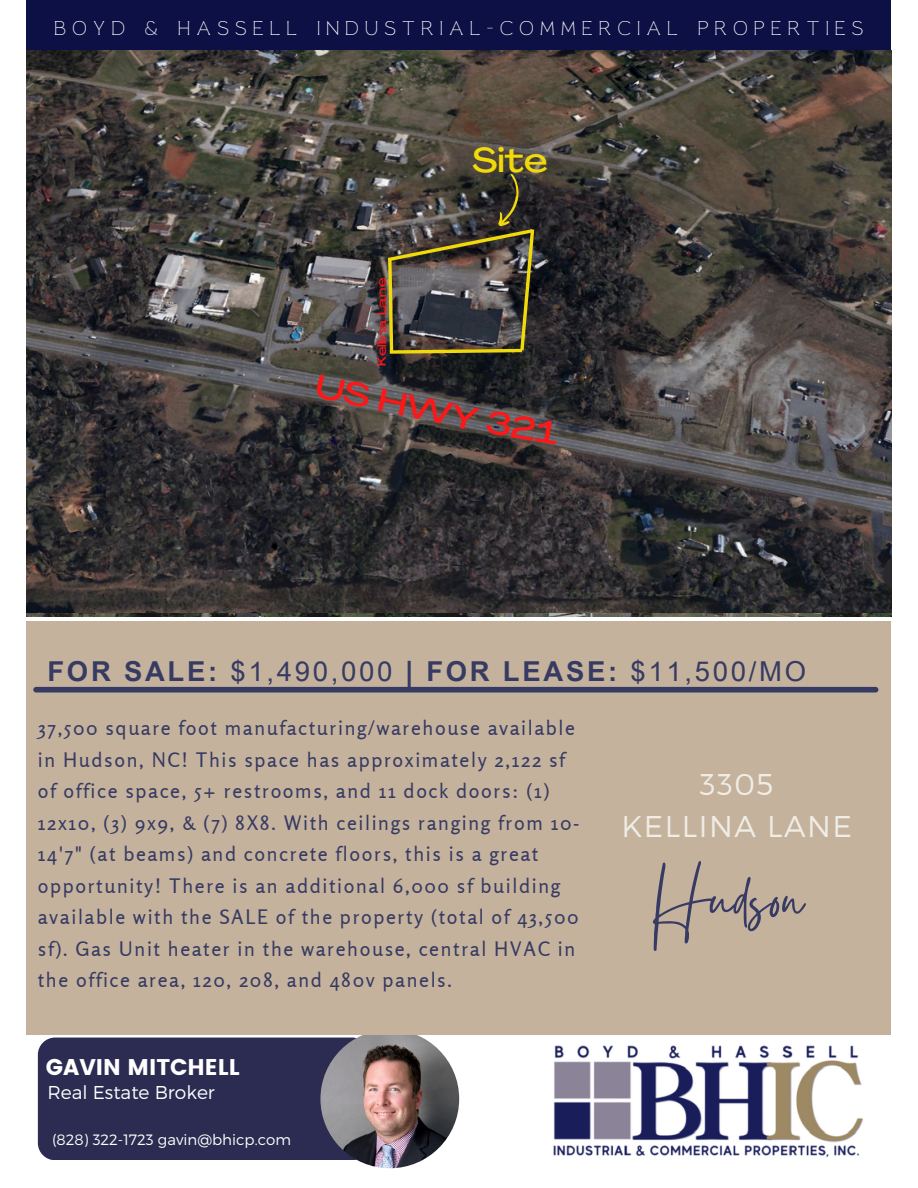
<style>
.page{position:relative;width:918px;height:1188px;background:#fff}
.page>*{position:absolute;margin:0;border:0;box-sizing:border-box;transform-origin:0 0}
.t1{font:70.5px "Gistesy";color:#373b63}
.t2{font:500 expanded 34.05px "Agrandir";color:#f1da09}
.t3{font:300 30px/41.7px "Montserrat";letter-spacing:.05em;color:#efede6;text-align:center}
.t4{font:27.45px "Arial Unicode MS";letter-spacing:.1em;color:#373b63}
.t5{font:22.65px "Poppins";color:#fff}
.t6{font:19.95px/31.5px "Rosario";letter-spacing:.08em;color:#373b63}
.t7{font:300 18.6px "Montserrat";color:#fff}
.t8{font:17.25px "Reborn";letter-spacing:.295em;color:#fff}
.t9{font:300 15px "Montserrat";color:#fff}
.t10{font:500 12px "Agrandir Grand";color:#ff1616}
.s1{font-weight:700}
</style>
<div class="page">
<div style="left:26px;top:0;width:865px;height:56px;background:#0d1044"></div>
<img style="left:553px;top:1045px;width:310px;height:113px">
<div style="left:38px;top:1038px;width:331px;height:122px;background:#2c2c52;border-radius:17px"></div>
<img style="left:320px;top:1030px;width:139px;height:138px;border-radius:50%">
<div style="left:26px;top:622px;width:865px;height:413px;background:#c4b29c"></div>
<div style="left:36px;top:687px;width:840px;height:6px;background:#373b63"></div>
<img style="left:27px;top:50px;width:865px;height:563px">
<svg style="left:315px;top:374px;width:57px;height:35px;background:#595756"></svg>
<svg style="left:378px;top:389px;width:181px;height:55px;background:#484646"></svg>
<svg style="left:377px;top:173px;width:159px;height:193px;background:#4f4b3f"></svg>
<p class="t8" style="left:54px;top:20px;width:812px">BOYD &amp; HASSELL INDUSTRIAL-COMMERCIAL PROPERTIES</p>
<p class="t10" style="left:377px;top:330px;width:12px;rotate:-90deg">a</p>
<p class="t10" style="left:377px;top:346px;width:18px;rotate:-89deg">llin</p>
<h2 class="t2" style="left:472px;top:146px;width:77px">Site</h2>
<h6 class="t4" style="left:47px;top:652px;width:760px"><span class="s1">FOR SALE:</span> $1,490,000 <span class="s1">| FOR LEASE:</span> $11,500/MO</h6>
<h4 class="t6" style="left:38px;top:712px;width:543px">37,500 square foot manufacturing/warehouse available in Hudson, NC! This space has approximately 2,122 sf of office space, 5+ restrooms, and 11 dock doors: (1)<br>12x10, (3) 9x9, &amp; (7) 8X8. With ceilings ranging from 10- 14'7" (at beams) and concrete floors, this is a great opportunity! There is an additional 6,000 sf building available with the SALE of the property (total of 43,500 sf). Gas Unit heater in the warehouse, central HVAC in the office area, 120, 208, and 480v panels.</h4>
<h1 class="t3" style="left:621px;top:762px;width:232px">3305<br>KELLINA LANE</h1>
<p class="t1" style="left:654px;top:850px;width:151px">Hudson</p>
<p class="t5" style="left:46px;top:1054px;width:195px">GAVIN MITCHELL</p>
<h2 class="t7" style="left:47px;top:1080px;width:169px">Real Estate Broker</h2>
<h4 class="t9" style="left:52px;top:1130px;width:240px">(828) 322-1723 gavin@bhicp.com</h4>
</div>
